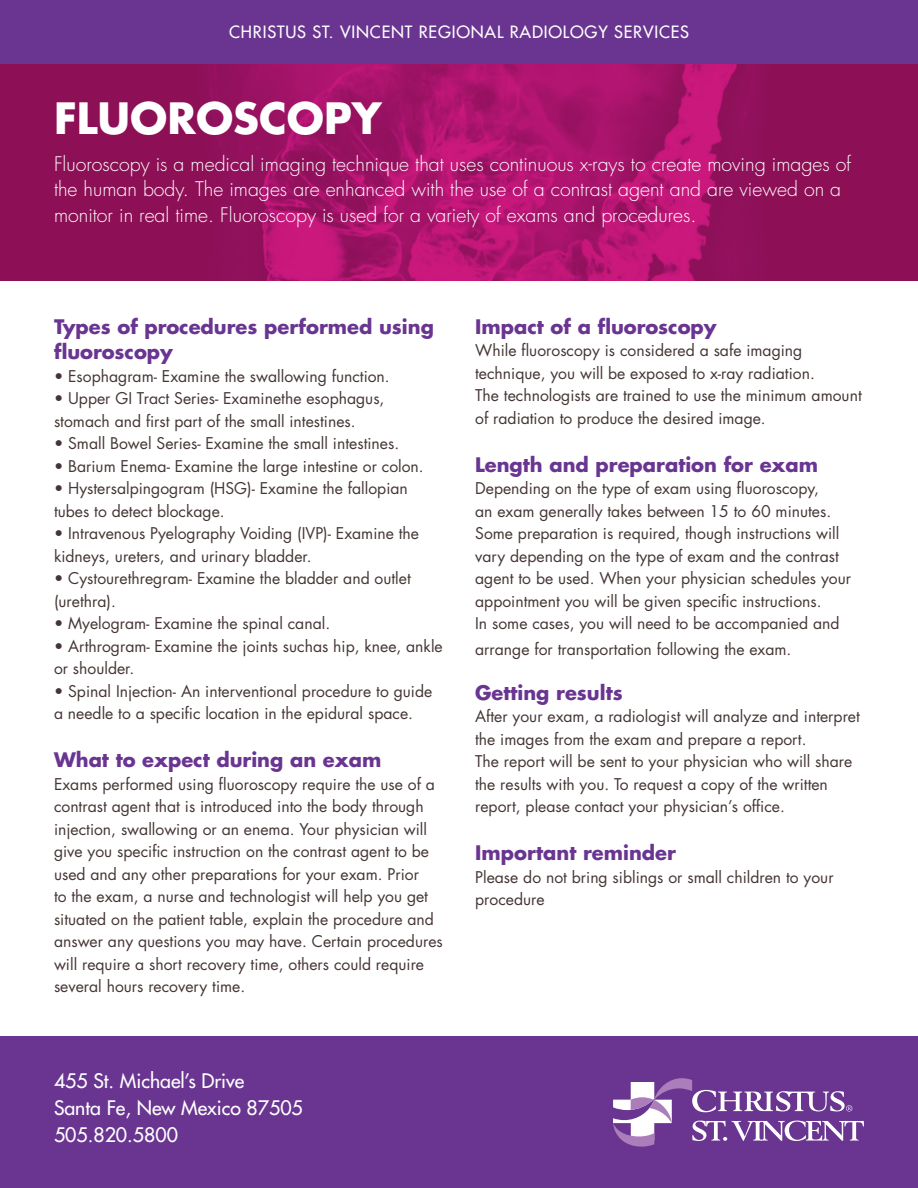
<style>
.page{position:relative;width:918px;height:1188px;background:#fff}
.page>*{position:absolute;margin:0;border:0;box-sizing:border-box;transform-origin:0 0}
.t1{font:700 42px "Futura Std";color:#fff}
.t2{font:300 19.5px/25.5px "Futura Std";color:#fff}
.t3{font:700 19.5px/25.5px "Futura Std";color:#693591}
.t4{font:500 19.5px "Futura Std";color:#fff}
.t5{font:500 16.5px "Futura Std";letter-spacing:.05em;color:#fff}
.t6{font:15.75px/22.5px "Futura Std";color:#443634}
</style>
<div class="page">
<div style="left:0;top:0;width:918px;height:80px;background:#693591"></div>
<svg style="left:0;top:65px;width:918px;height:216px;fill:#91115d"></svg>
<div style="left:0;top:1037px;width:918px;height:151px;background:#693591"></div>
<svg style="left:613px;top:1078px;width:251px;height:69px"></svg>
<p class="t5" style="left:229px;top:22px;width:461px">CHRISTUS ST. VINCENT REGIONAL RADIOLOGY SERVICES</p>
<p class="t1" style="left:54px;top:90px;width:329px">FLUOROSCOPY</p>
<p class="t2" style="left:54px;top:151px;width:799px">Fluoroscopy is a medical imaging technique that uses continuous x-rays to create moving images of the human body. The images are enhanced with the use of a contrast agent and are viewed on a monitor in real time. Fluoroscopy is used for a variety of exams and procedures.</p>
<p class="t3" style="left:54px;top:314px;width:381px">Types of procedures performed using fluoroscopy</p>
<p class="t6" style="left:54px;top:365px;width:337px">• Esophagram- Examine the swallowing function.</p>
<p class="t6" style="left:54px;top:387px;width:332px">• Upper GI Tract Series- Examinethe esophagus, stomach and first part of the small intestines.</p>
<p class="t6" style="left:54px;top:432px;width:347px">• Small Bowel Series- Examine the small intestines.</p>
<p class="t6" style="left:54px;top:455px;width:371px">• Barium Enema- Examine the large intestine or colon.</p>
<p class="t6" style="left:54px;top:477px;width:355px">• Hystersalpingogram (HSG)- Examine the fallopian tubes to detect blockage.</p>
<p class="t6" style="left:54px;top:522px;width:367px">• Intravenous Pyelography Voiding (IVP)- Examine the kidneys, ureters, and urinary bladder.</p>
<p class="t6" style="left:54px;top:567px;width:358px">• Cystourethregram- Examine the bladder and outlet (urethra).</p>
<p class="t6" style="left:54px;top:612px;width:278px">• Myelogram- Examine the spinal canal.</p>
<p class="t6" style="left:54px;top:635px;width:390px">• Arthrogram- Examine the joints suchas hip, knee, ankle or shoulder.</p>
<p class="t6" style="left:54px;top:680px;width:380px">• Spinal Injection- An interventional procedure to guide a needle to a specific location in the epidural space.</p>
<p class="t3" style="left:54px;top:747px;width:329px">What to expect during an exam</p>
<p class="t6" style="left:54px;top:773px;width:382px">Exams performed using fluoroscopy require the use of a contrast agent that is introduced into the body through injection, swallowing or an enema. Your physician will give you specific instruction on the contrast agent to be used and any other preparations for your exam. Prior to the exam, a nurse and technologist will help you get situated on the patient table, explain the procedure and</p>
<p class="t6" style="left:54px;top:930px;width:390px">answer any questions you may have. Certain procedures will require a short recovery time, others could require several hours recovery time.</p>
<p class="t4" style="left:54px;top:1069px;width:192px">455 St. Michael’s Drive</p>
<p class="t4" style="left:54px;top:1096px;width:250px">Santa Fe, New Mexico 87505</p>
<p class="t4" style="left:54px;top:1123px;width:125px">505.820.5800</p>
<p class="t3" style="left:475px;top:314px;width:243px">Impact of a fluoroscopy</p>
<p class="t6" style="left:475px;top:339px;width:341px">While fluoroscopy is considered a safe imaging technique, you will be exposed to x-ray radiation.</p>
<p class="t6" style="left:475px;top:384px;width:388px">The technologists are trained to use the minimum amount of radiation to produce the desired image.</p>
<p class="t3" style="left:475px;top:452px;width:344px">Length and preparation for exam</p>
<p class="t6" style="left:475px;top:477px;width:377px">Depending on the type of exam using fluoroscopy,<br>an exam generally takes between 15 to 60 minutes.<br>Some preparation is required, though instructions will vary depending on the type of exam and the contrast agent to be used. When your physician schedules your appointment you will be given specific instructions.</p>
<p class="t6" style="left:475px;top:611px;width:366px;line-height:25.5px">In some cases, you will need to be accompanied and arrange for transportation following the exam.</p>
<p class="t3" style="left:475px;top:680px;width:149px">Getting results</p>
<p class="t6" style="left:475px;top:705px;width:386px">After your exam, a radiologist will analyze and interpret the images from the exam and prepare a report.</p>
<p class="t6" style="left:475px;top:750px;width:379px">The report will be sent to your physician who will share the results with you. To request a copy of the written report, please contact your physician’s office.</p>
<p class="t3" style="left:475px;top:840px;width:202px">Important reminder</p>
<p class="t6" style="left:475px;top:866px;width:360px">Please do not bring siblings or small children to your procedure</p>
</div>
